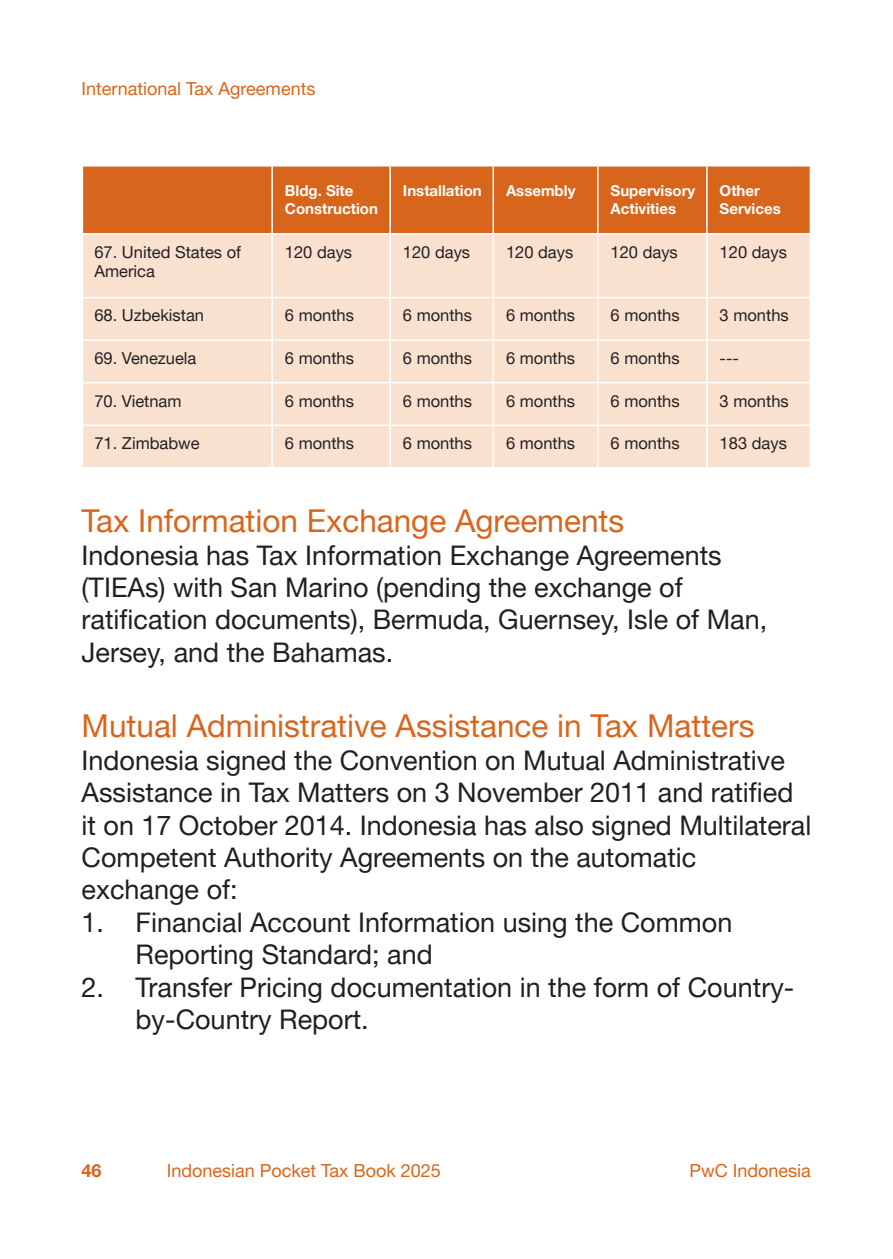
<style>
.page{position:relative;width:893px;height:1259px;background:#fff}
.page>*{position:absolute;margin:0;border:0;box-sizing:border-box;transform-origin:0 0}
.t1{font:31.5px "Helvetica Neue LT Pro";color:#d8651c}
.t2{font:27px/32.4px "Helvetica Neue LT Pro";color:#231f20}
.t3{font:18px "Helvetica Neue LT Pro";color:#d8651c}
.t4{font:700 18px "Helvetica Neue LT Pro";color:#d8651c}
.t5{font:16.5px/19.8px "Helvetica Neue LT Pro";color:#231f20}
.t6{font:700 15px/18px "Helvetica Neue LT Pro";color:#fff}
</style>
<div class="page">
<div style="left:83px;top:166px;width:727px;height:67px;background:#d8651c"></div>
<div style="left:83px;top:235px;width:727px;height:232px;background:#f9e1cf"></div>
<hr style="left:271px;top:166px;width:2px;height:67px;background:#fff">
<hr style="left:389px;top:166px;width:2px;height:67px;background:#fff">
<hr style="left:492px;top:166px;width:2px;height:67px;background:#fff">
<hr style="left:597px;top:166px;width:2px;height:67px;background:#fff">
<hr style="left:706px;top:166px;width:2px;height:67px;background:#fff">
<hr style="left:389px;top:235px;width:2px;height:62px;background:#fff">
<hr style="left:492px;top:235px;width:2px;height:62px;background:#fff">
<hr style="left:597px;top:235px;width:2px;height:62px;background:#fff">
<hr style="left:706px;top:235px;width:2px;height:62px;background:#fff">
<hr style="left:272px;top:297px;width:118px;height:1px;background:#fff">
<hr style="left:390px;top:297px;width:103px;height:1px;background:#fff">
<hr style="left:389px;top:298px;width:2px;height:41px;background:#fff">
<hr style="left:493px;top:297px;width:105px;height:1px;background:#fff">
<hr style="left:492px;top:298px;width:2px;height:41px;background:#fff">
<hr style="left:598px;top:297px;width:109px;height:1px;background:#fff">
<hr style="left:597px;top:298px;width:2px;height:41px;background:#fff">
<hr style="left:707px;top:297px;width:104px;height:1px;background:#fff">
<hr style="left:706px;top:298px;width:2px;height:41px;background:#fff">
<hr style="left:272px;top:339px;width:118px;height:2px;background:#fff">
<hr style="left:390px;top:339px;width:103px;height:2px;background:#fff">
<hr style="left:389px;top:341px;width:2px;height:41px;background:#fff">
<hr style="left:493px;top:339px;width:105px;height:2px;background:#fff">
<hr style="left:492px;top:341px;width:2px;height:41px;background:#fff">
<hr style="left:598px;top:339px;width:109px;height:2px;background:#fff">
<hr style="left:597px;top:341px;width:2px;height:41px;background:#fff">
<hr style="left:707px;top:339px;width:104px;height:2px;background:#fff">
<hr style="left:706px;top:341px;width:2px;height:41px;background:#fff">
<hr style="left:272px;top:382px;width:118px;height:1px;background:#fff">
<hr style="left:390px;top:382px;width:103px;height:1px;background:#fff">
<hr style="left:389px;top:383px;width:2px;height:41px;background:#fff">
<hr style="left:493px;top:382px;width:105px;height:1px;background:#fff">
<hr style="left:492px;top:383px;width:2px;height:41px;background:#fff">
<hr style="left:598px;top:382px;width:109px;height:1px;background:#fff">
<hr style="left:597px;top:383px;width:2px;height:41px;background:#fff">
<hr style="left:707px;top:382px;width:104px;height:1px;background:#fff">
<hr style="left:706px;top:383px;width:2px;height:41px;background:#fff">
<hr style="left:272px;top:424px;width:118px;height:2px;background:#fff">
<hr style="left:390px;top:424px;width:103px;height:2px;background:#fff">
<hr style="left:389px;top:426px;width:2px;height:41px;background:#fff">
<hr style="left:493px;top:424px;width:105px;height:2px;background:#fff">
<hr style="left:492px;top:426px;width:2px;height:41px;background:#fff">
<hr style="left:598px;top:424px;width:109px;height:2px;background:#fff">
<hr style="left:597px;top:426px;width:2px;height:41px;background:#fff">
<hr style="left:707px;top:424px;width:104px;height:2px;background:#fff">
<hr style="left:706px;top:426px;width:2px;height:41px;background:#fff">
<hr style="left:271px;top:235px;width:2px;height:62px;background:#fff">
<hr style="left:82px;top:297px;width:190px;height:1px;background:#fff">
<hr style="left:271px;top:298px;width:2px;height:41px;background:#fff">
<hr style="left:82px;top:339px;width:190px;height:2px;background:#fff">
<hr style="left:271px;top:341px;width:2px;height:41px;background:#fff">
<hr style="left:82px;top:382px;width:190px;height:1px;background:#fff">
<hr style="left:271px;top:383px;width:2px;height:41px;background:#fff">
<hr style="left:82px;top:424px;width:190px;height:2px;background:#fff">
<hr style="left:271px;top:426px;width:2px;height:41px;background:#fff">
<p class="t3" style="left:82px;top:77px;width:235px">International Tax Agreements</p>
<p class="t6" style="left:285px;top:181px;width:95px">Bldg. Site<br>Construction</p>
<p class="t6" style="left:403px;top:181px;width:80px">Installation</p>
<p class="t6" style="left:506px;top:181px;width:71px">Assembly</p>
<p class="t6" style="left:611px;top:181px;width:86px">Supervisory<br>Activities</p>
<p class="t6" style="left:720px;top:181px;width:63px">Other<br>Services</p>
<p class="t5" style="left:94px;top:241px;width:148px">67. United States of<br>America</p>
<p class="t5" style="left:285px;top:241px;width:69px">120 days</p>
<p class="t5" style="left:403px;top:241px;width:69px">120 days</p>
<p class="t5" style="left:506px;top:241px;width:69px">120 days</p>
<p class="t5" style="left:611px;top:241px;width:69px">120 days</p>
<p class="t5" style="left:720px;top:241px;width:69px">120 days</p>
<p class="t5" style="left:94px;top:305px;width:111px">68. Uzbekistan</p>
<p class="t5" style="left:285px;top:305px;width:71px">6 months</p>
<p class="t5" style="left:403px;top:305px;width:71px">6 months</p>
<p class="t5" style="left:506px;top:305px;width:71px">6 months</p>
<p class="t5" style="left:611px;top:305px;width:71px">6 months</p>
<p class="t5" style="left:720px;top:305px;width:71px">3 months</p>
<p class="t5" style="left:94px;top:348px;width:104px">69. Venezuela</p>
<p class="t5" style="left:285px;top:348px;width:71px">6 months</p>
<p class="t5" style="left:403px;top:348px;width:71px">6 months</p>
<p class="t5" style="left:506px;top:348px;width:71px">6 months</p>
<p class="t5" style="left:611px;top:348px;width:71px">6 months</p>
<p class="t5" style="left:720px;top:348px;width:21px">---</p>
<p class="t5" style="left:94px;top:390px;width:89px">70. Vietnam</p>
<p class="t5" style="left:285px;top:390px;width:71px">6 months</p>
<p class="t5" style="left:403px;top:390px;width:71px">6 months</p>
<p class="t5" style="left:506px;top:390px;width:71px">6 months</p>
<p class="t5" style="left:611px;top:390px;width:71px">6 months</p>
<p class="t5" style="left:720px;top:390px;width:71px">3 months</p>
<p class="t5" style="left:94px;top:433px;width:107px">71. Zimbabwe</p>
<p class="t5" style="left:285px;top:433px;width:71px">6 months</p>
<p class="t5" style="left:403px;top:433px;width:71px">6 months</p>
<p class="t5" style="left:506px;top:433px;width:71px">6 months</p>
<p class="t5" style="left:611px;top:433px;width:71px">6 months</p>
<p class="t5" style="left:720px;top:433px;width:69px">183 days</p>
<p class="t1" style="left:82px;top:501px;width:544px">Tax Information Exchange Agreements</p>
<p class="t2" style="left:82px;top:538px;width:687px">Indonesia has Tax Information Exchange Agreements (TIEAs) with San Marino (pending the exchange of ratification documents), Bermuda, Guernsey, Isle of Man, Jersey, and the Bahamas.</p>
<p class="t1" style="left:82px;top:707px;width:674px">Mutual Administrative Assistance in Tax Matters</p>
<p class="t2" style="left:82px;top:743px;width:705px">Indonesia signed the Convention on Mutual Administrative</p>
<p class="t2" style="left:82px;top:776px;width:713px">Assistance in Tax Matters on 3 November 2011 and ratified</p>
<p class="t2" style="left:82px;top:808px;width:731px">it on 17 October 2014. Indonesia has also signed Multilateral</p>
<p class="t2" style="left:82px;top:840px;width:616px">Competent Authority Agreements on the automatic</p>
<p class="t2" style="left:82px;top:873px;width:158px">exchange of:</p>
<p class="t2" style="left:136px;top:905px;width:598px;text-indent:-54px">1. Financial Account Information using the Common<br>Reporting Standard; and</p>
<p class="t2" style="left:136px;top:970px;width:660px;text-indent:-54px">2. Transfer Pricing documentation in the form of Country&shy;by-Country Report.</p>
<p class="t4" style="left:82px;top:1159px;width:22px">46</p>
<p class="t3" style="left:167px;top:1159px;width:276px">Indonesian Pocket Tax Book 2025</p>
<p class="t3" style="left:689px;top:1159px;width:123px">PwC Indonesia</p>
</div>
